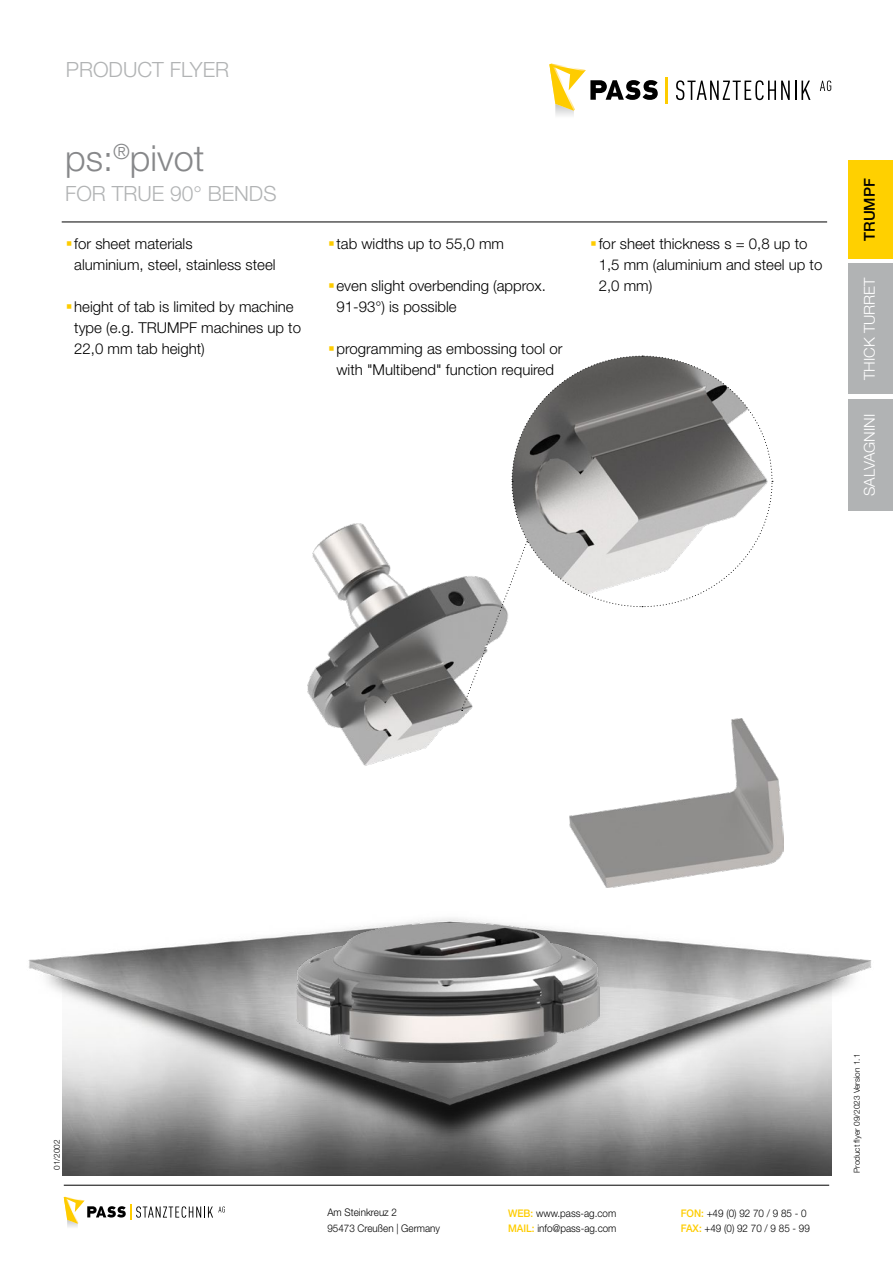
<style>
.page{position:relative;width:893px;height:1263px;background:#fff}
.page>*{position:absolute;margin:0;border:0;box-sizing:border-box;transform-origin:0 0}
.t1{font:300 36px "Helvetica Neue LT Std";color:#87888a}
.t2{font:300 21px "Helvetica Neue LT Std";color:#b1b3b4}
.t3{font:300 15px/21px "Helvetica Neue LT Std";color:#000}
.t4{font:300 15px "Helvetica Neue LT Std";color:#fff}
.t5{font:500 15px "Helvetica Neue LT Std";color:#000}
.t6{font:300 10.5px/15px "Helvetica Neue LT Std";color:#000;scale:.94 1}
.t7{font:300 8.25px "Helvetica Neue LT Std";color:#000}
.s1{font-weight:500;color:#fecc00}
</style>
<div class="page">
<svg style="left:64px;top:1197px;width:161px;height:30px"></svg>
<div style="left:848px;top:161px;width:45px;height:98px;background:#ffd000"></div>
<div style="left:848px;top:264px;width:45px;height:130px;background:#b1b3b4"></div>
<div style="left:848px;top:399px;width:45px;height:111px;background:#b1b3b4"></div>
<svg style="left:676px;top:80px;width:134px;height:20px"></svg>
<svg style="left:820px;top:81px;width:11px;height:10px"></svg>
<svg style="left:549px;top:64px;width:109px;height:47px"></svg>
<hr style="left:665px;top:77px;width:2px;height:27px;background:#fecc00">
<hr style="left:64px;top:1185px;width:765px;height:1px;background:#000">
<img style="left:62px;top:1166px;width:770px;height:9px">
<img style="left:28px;top:829px;width:844px;height:337px">
<hr style="left:62px;top:222px;width:765px;height:1px;background:#000">
<img style="left:297px;top:523px;width:302px;height:539px">
<img style="left:569px;top:719px;width:214px;height:169px">
<svg style="left:461px;top:355px;width:312px;height:356px"></svg>
<h2 class="t2" style="left:66px;top:56px;width:165px">PRODUCT FLYER</h2>
<h1 class="t1" style="left:65px;top:136px;width:141px">ps:<sup>®</sup>pivot</h1>
<h2 class="t2" style="left:65px;top:181px;width:213px">FOR TRUE 90° BENDS</h2>
<p class="t3" style="left:74px;top:233px;width:203px">for sheet materials<br>aluminium, steel, stainless steel</p>
<p class="t3" style="left:74px;top:296px;width:228px">height of tab is limited by machine type (e.g. TRUMPF machines up to<br>22,0 mm tab height)</p>
<p class="t3" style="left:336px;top:233px;width:169px">tab widths up to 55,0 mm</p>
<p class="t3" style="left:336px;top:275px;width:211px">even slight overbending (approx.<br>91-93°) is possible</p>
<p class="t3" style="left:336px;top:338px;width:227px">programming as embossing tool or with "Multibend" function required</p>
<p class="t3" style="left:599px;top:233px;width:225px">for sheet thickness s = 0,8 up to<br>1,5 mm (aluminium and steel up to<br>2,0 mm)</p>
<p class="t5" style="left:860px;top:241px;width:64px;rotate:-90deg">TRUMPF</p>
<p class="t4" style="left:860px;top:380px;width:104px;rotate:-90deg">THICK TURRET</p>
<p class="t4" style="left:860px;top:496px;width:83px;rotate:-90deg">SALVAGNINI</p>
<p class="t7" style="left:52px;top:1170px;width:32px;rotate:-90deg">01/2002</p>
<p class="t6" style="left:327px;top:1205px;width:121px">Am Steinkreuz 2<br>95473 Creußen | Germany</p>
<p class="t6" style="left:508px;top:1205px;width:117px"><span class="s1">WEB:</span> www.pass-ag.com<br><span class="s1">MAIL:</span> info@pass-ag.com</p>
<p class="t6" style="left:681px;top:1205px;width:139px"><span class="s1">FON:</span> +49 (0) 92 70 / 9 85 - 0<br><span class="s1">FAX:</span> +49 (0) 92 70 / 9 85 - 99</p>
<p class="t7" style="left:852px;top:1173px;width:121px;rotate:-90deg">Product flyer 09/2023 Version 1.1</p>
</div>
